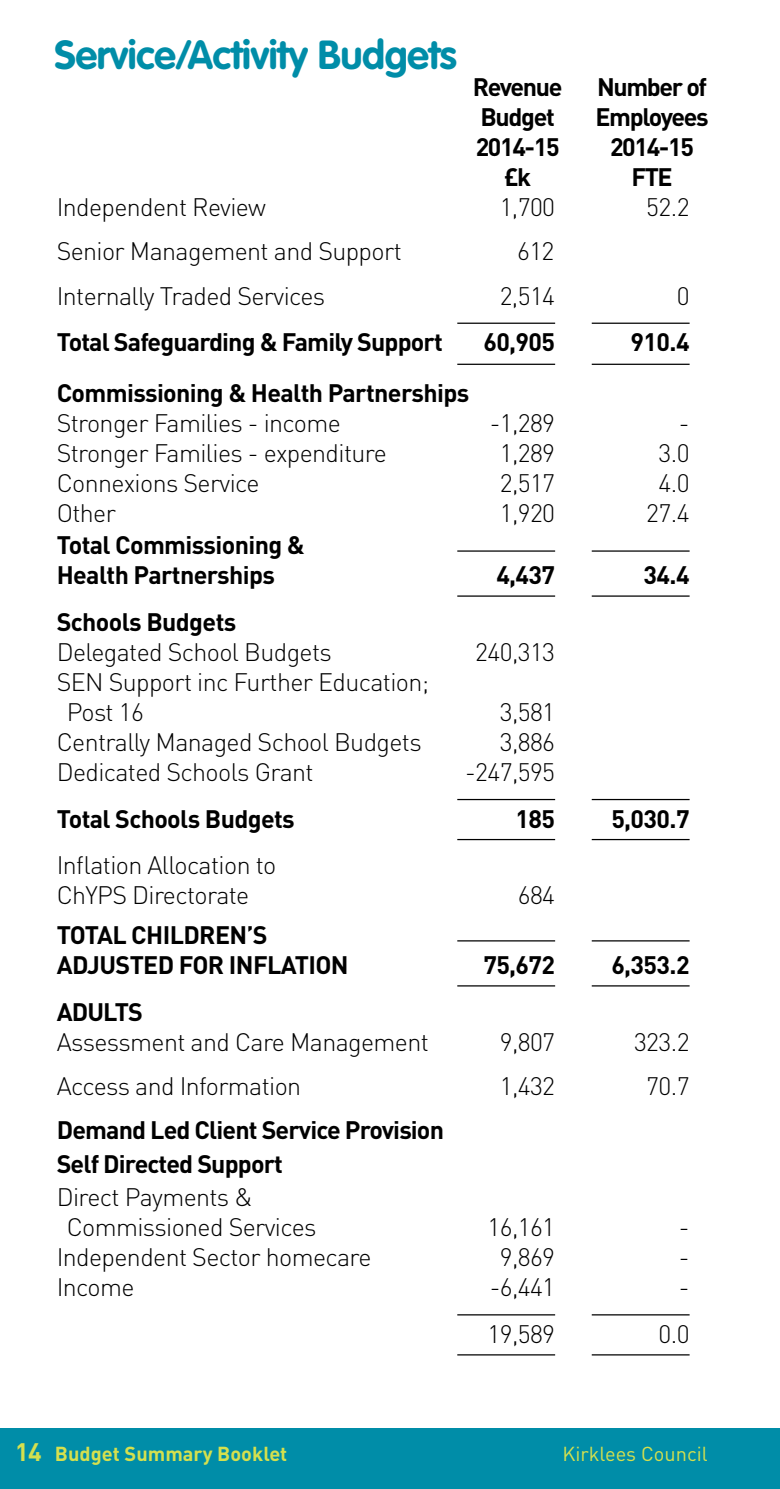
<style>
.page{position:relative;width:780px;height:1489px;background:#fff}
.page>*{position:absolute;margin:0;border:0;box-sizing:border-box;transform-origin:0 0}
.t1{font:700 40px "VAG Rounded LT";letter-spacing:-.01em;color:#008da8}
.t2{font:300 25px/30px "DIN";letter-spacing:-.025em;color:#000}
.t3{font:700 25px/30px "DIN";letter-spacing:-.035em;color:#000}
.t4{font:700 25px "DIN";letter-spacing:-.055em;color:#000}
.t5{font:700 20px "DIN";color:#d5e04e}
.t6{font:20px "DIN";color:#d5e04e}
.s1{font-size:25px}
</style>
<div class="page">
<div style="left:0;top:1427px;width:780px;height:61px;background:#008da8"></div>
<hr style="left:457px;top:322px;width:98px;height:2px;background:#000">
<hr style="left:591px;top:322px;width:98px;height:2px;background:#000">
<hr style="left:457px;top:363px;width:98px;height:2px;background:#000">
<hr style="left:591px;top:363px;width:98px;height:2px;background:#000">
<hr style="left:457px;top:550px;width:98px;height:1px;background:#000">
<hr style="left:591px;top:550px;width:98px;height:1px;background:#000">
<hr style="left:457px;top:595px;width:98px;height:1px;background:#000">
<hr style="left:591px;top:595px;width:98px;height:1px;background:#000">
<hr style="left:457px;top:798px;width:98px;height:2px;background:#000">
<hr style="left:591px;top:798px;width:98px;height:2px;background:#000">
<hr style="left:457px;top:838px;width:98px;height:2px;background:#000">
<hr style="left:591px;top:838px;width:98px;height:2px;background:#000">
<hr style="left:457px;top:940px;width:98px;height:1px;background:#000">
<hr style="left:591px;top:940px;width:98px;height:1px;background:#000">
<hr style="left:457px;top:985px;width:98px;height:1px;background:#000">
<hr style="left:591px;top:985px;width:98px;height:1px;background:#000">
<hr style="left:457px;top:1314px;width:98px;height:1px;background:#000">
<hr style="left:591px;top:1314px;width:98px;height:1px;background:#000">
<hr style="left:457px;top:1354px;width:98px;height:1px;background:#000">
<hr style="left:591px;top:1354px;width:98px;height:1px;background:#000">
<h1 class="t1" style="left:55px;top:31px;width:404px">Service/Activity Budgets</h1>
<p class="t3" style="left:473px;top:71px;width:91px">Revenue</p>
<p class="t3" style="left:597px;top:71px;width:111px">Number of</p>
<p class="t3" style="left:480px;top:101px;width:76px">Budget</p>
<p class="t4" style="left:595px;top:100px;width:115px">Employees</p>
<p class="t3" style="left:475px;top:131px;width:85px">2014-15</p>
<p class="t3" style="left:610px;top:131px;width:85px">2014-15</p>
<p class="t3" style="left:504px;top:161px;width:29px">£k</p>
<p class="t3" style="left:631px;top:161px;width:43px">FTE</p>
<p class="t2" style="left:57px;top:191px;width:211px">Independent Review</p>
<p class="t2" style="left:499px;top:191px;width:57px">1,700</p>
<p class="t2" style="left:646px;top:191px;width:45px">52.2</p>
<p class="t2" style="left:57px;top:235px;width:346px">Senior Management and Support</p>
<p class="t2" style="left:517px;top:235px;width:39px">612</p>
<p class="t2" style="left:57px;top:280px;width:270px">Internally Traded Services</p>
<p class="t2" style="left:499px;top:280px;width:57px">2,514</p>
<p class="t2" style="left:676px;top:280px;width:14px">0</p>
<p class="t3" style="left:57px;top:326px;width:387px">Total Safeguarding &amp; Family Support</p>
<p class="t3" style="left:483px;top:326px;width:73px">60,905</p>
<p class="t3" style="left:630px;top:326px;width:60px">910.4</p>
<p class="t3" style="left:57px;top:376px;width:414px">Commissioning &amp; Health Partnerships</p>
<p class="t2" style="left:57px;top:406px;width:285px">Stronger Families - income</p>
<p class="t2" style="left:489px;top:406px;width:67px">-1,289</p>
<p class="t2" style="left:679px;top:406px;width:12px">-</p>
<p class="t2" style="left:57px;top:436px;width:331px">Stronger Families - expenditure</p>
<p class="t2" style="left:499px;top:436px;width:57px">1,289</p>
<p class="t2" style="left:658px;top:436px;width:33px">3.0</p>
<p class="t2" style="left:57px;top:466px;width:204px">Connexions Service</p>
<p class="t2" style="left:499px;top:466px;width:57px">2,517</p>
<p class="t2" style="left:658px;top:466px;width:33px">4.0</p>
<p class="t2" style="left:57px;top:496px;width:61px">Other</p>
<p class="t2" style="left:499px;top:496px;width:57px">1,920</p>
<p class="t2" style="left:646px;top:496px;width:45px">27.4</p>
<p class="t3" style="left:57px;top:529px;width:250px">Total Commissioning &amp;<br>Health Partnerships</p>
<p class="t3" style="left:496px;top:559px;width:60px">4,437</p>
<p class="t3" style="left:643px;top:559px;width:47px">34.4</p>
<p class="t3" style="left:57px;top:606px;width:181px">Schools Budgets</p>
<p class="t2" style="left:57px;top:636px;width:276px">Delegated School Budgets</p>
<p class="t2" style="left:475px;top:636px;width:81px">240,313</p>
<p class="t2" style="left:67px;top:666px;width:364px;text-indent:-10px">SEN Support inc Further Education;<br>Post 16</p>
<p class="t2" style="left:499px;top:696px;width:57px">3,581</p>
<p class="t2" style="left:57px;top:726px;width:366px">Centrally Managed School Budgets</p>
<p class="t2" style="left:499px;top:726px;width:57px">3,886</p>
<p class="t2" style="left:57px;top:756px;width:258px">Dedicated Schools Grant</p>
<p class="t2" style="left:465px;top:756px;width:91px">-247,595</p>
<p class="t3" style="left:57px;top:802px;width:239px">Total Schools Budgets</p>
<p class="t3" style="left:515px;top:802px;width:41px">185</p>
<p class="t3" style="left:611px;top:802px;width:80px">5,030.7</p>
<p class="t2" style="left:57px;top:849px;width:221px">Inflation Allocation to<br>ChYPS Directorate</p>
<p class="t2" style="left:518px;top:879px;width:39px">684</p>
<p class="t3" style="left:57px;top:919px;width:293px">TOTAL CH ILDREN’S<br>ADJUSTED FOR INFLATION</p>
<p class="t3" style="left:483px;top:949px;width:73px">75,672</p>
<p class="t3" style="left:611px;top:949px;width:80px">6,353.2</p>
<p class="t3" style="left:57px;top:995px;width:60px">Adults</p>
<p class="t2" style="left:57px;top:1025px;width:373px">Assessment and Care Management</p>
<p class="t2" style="left:499px;top:1025px;width:57px">9,807</p>
<p class="t2" style="left:634px;top:1025px;width:57px">323.2</p>
<p class="t2" style="left:57px;top:1069px;width:246px">Access and Information</p>
<p class="t2" style="left:499px;top:1069px;width:57px">1,432</p>
<p class="t2" style="left:646px;top:1069px;width:45px">70.7</p>
<p class="t3" style="left:57px;top:1112px;width:389px;line-height:33.5px">Demand Led Client Service Provision<br>Self Directed Support</p>
<p class="t2" style="left:67px;top:1181px;width:251px;text-indent:-10px">Direct Payments &amp;<br>Commissioned Services</p>
<p class="t2" style="left:487px;top:1211px;width:69px">16,161</p>
<p class="t2" style="left:679px;top:1211px;width:12px">-</p>
<p class="t2" style="left:57px;top:1241px;width:316px">Independent Sector homecare</p>
<p class="t2" style="left:499px;top:1241px;width:57px">9,869</p>
<p class="t2" style="left:679px;top:1241px;width:12px">-</p>
<p class="t2" style="left:57px;top:1271px;width:79px">Income</p>
<p class="t2" style="left:489px;top:1271px;width:67px">-6,441</p>
<p class="t2" style="left:679px;top:1271px;width:12px">-</p>
<p class="t2" style="left:487px;top:1317px;width:69px">19,589</p>
<p class="t2" style="left:658px;top:1317px;width:33px">0.0</p>
<p class="t5" style="left:15px;top:1440px;width:274px"><span class="s1">14</span> Budget Summary Booklet</p>
<p class="t6" style="left:562px;top:1442px;width:147px">Kirklees Council</p>
</div>
